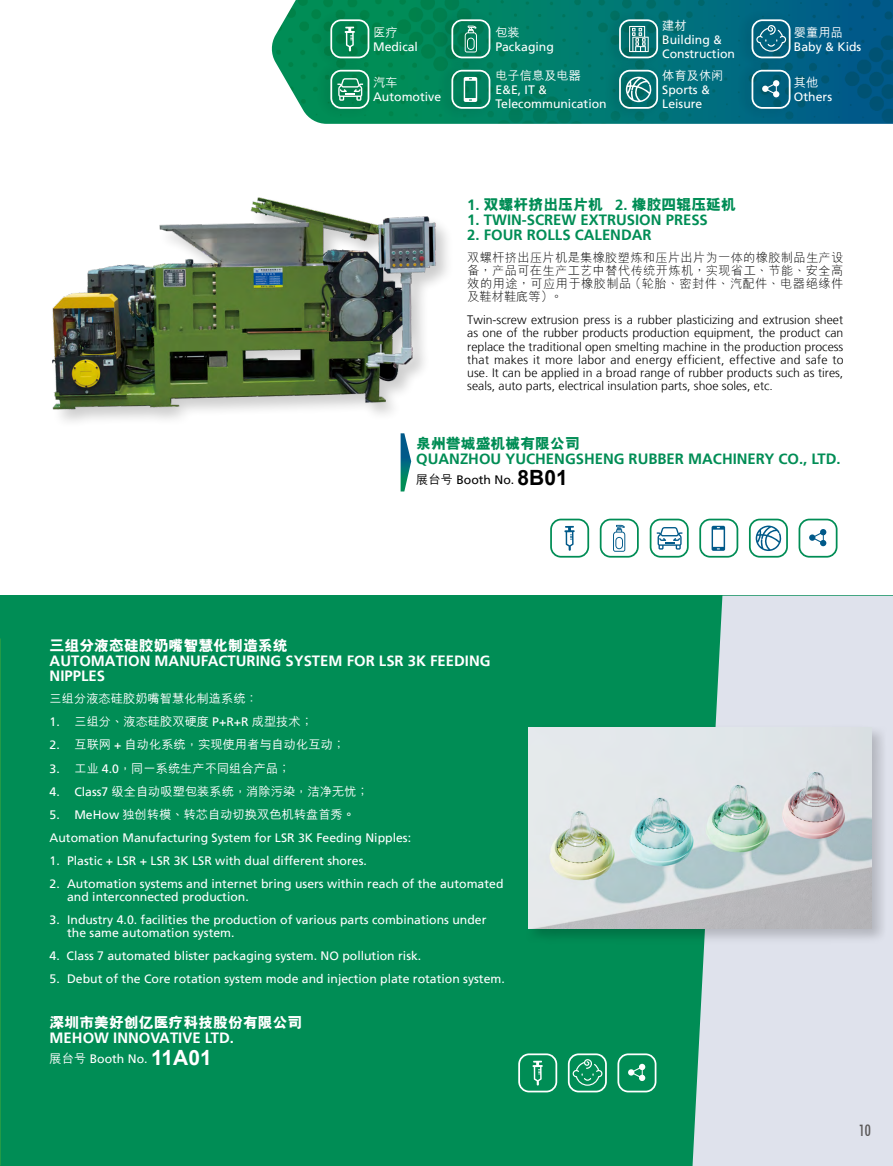
<style>
.page{position:relative;width:893px;height:1166px;background:#fff}
.page>*{position:absolute;margin:0;border:0;box-sizing:border-box;transform-origin:0 0}
.t1{font:500 condensed 15.75px "Futura BT";color:#595757}
.t2{font:700 14.88px "Frutiger LT";color:#008d55}
.t3{font:700 14.88px/14.9px "Frutiger LT";color:#fff}
.t4{font:800 14.88px "M Hei HKS";color:#fff}
.t5{font:800 14.88px "M Hei HKS";color:#008d55}
.t6{font:12.25px/14px "Frutiger LT";color:#fff}
.t7{font:300 12.25px/13.1px "Frutiger LT";color:#000;text-align:justify}
.t8{font:500 12.25px "M Hei HKS";color:#fff}
.t9{font:300 12.25px/13.1px "M Hei HKS";letter-spacing:.03em;color:#000;text-align:justify}
.t10{font:12.25px "Frutiger LT";color:#000}
.s1{font-family:"Frutiger LT";font-weight:700}
.s2{font-family:"M Hei HKS";font-weight:500}
.s3{font-family:"Arial";font-weight:700;font-size:21px}
.s4{font-family:"Frutiger LT";font-weight:400}
</style>
<div class="page">
<div style="left:0;top:596px;width:893px;height:570px;background:#008d55"></div>
<svg style="left:692px;top:596px;width:201px;height:570px;background:#cfdce1"></svg>
<img style="left:52px;top:197px;width:395px;height:251px">
<div style="left:525px;top:724px;width:363px;height:221px;background:#000;opacity:.2"></div>
<img style="left:528px;top:727px;width:343px;height:201px">
<svg style="left:401px;top:433px;width:10px;height:58px"></svg>
<svg style="left:564px;top:526px;width:11px;height:25px"></svg>
<div style="left:550px;top:519px;width:39px;height:39px;border:2px solid #008d55;border-radius:10px"></div>
<svg style="left:613px;top:525px;width:12px;height:27px"></svg>
<div style="left:600px;top:519px;width:39px;height:39px;border:2px solid #008d55;border-radius:10px"></div>
<svg style="left:657px;top:527px;width:25px;height:22px"></svg>
<div style="left:650px;top:519px;width:39px;height:39px;border:2px solid #008d55;border-radius:10px"></div>
<svg style="left:712px;top:526px;width:13px;height:25px"></svg>
<div style="left:699px;top:519px;width:39px;height:39px;border:2px solid #008d55;border-radius:10px"></div>
<svg style="left:756px;top:525px;width:25px;height:26px"></svg>
<div style="left:749px;top:519px;width:39px;height:39px;border:2px solid #008d55;border-radius:10px"></div>
<svg style="left:809px;top:529px;width:17px;height:17px"></svg>
<div style="left:798px;top:519px;width:39px;height:39px;border:2px solid #008d55;border-radius:10px"></div>
<svg style="left:532px;top:1060px;width:11px;height:25px"></svg>
<div style="left:518px;top:1053px;width:39px;height:39px;border:2px solid #fff;border-radius:10px"></div>
<svg style="left:573px;top:1059px;width:29px;height:27px"></svg>
<div style="left:568px;top:1053px;width:39px;height:39px;border:2px solid #fff;border-radius:10px"></div>
<svg style="left:628px;top:1064px;width:17px;height:17px"></svg>
<div style="left:617px;top:1053px;width:39px;height:39px;border:2px solid #fff;border-radius:10px"></div>
<svg style="left:271px;top:0;width:622px;height:124px;background:#097a75"></svg>
<div style="left:315px;top:10px;width:59px;height:59px;background:#000;opacity:.3"></div>
<svg style="left:345px;top:27px;width:10px;height:24px"></svg>
<div style="left:330px;top:19px;width:39px;height:39px;border:2px solid #fff;border-radius:10px"></div>
<div style="left:436px;top:10px;width:59px;height:59px;background:#000;opacity:.3"></div>
<svg style="left:465px;top:26px;width:12px;height:26px"></svg>
<div style="left:451px;top:19px;width:39px;height:39px;border:2px solid #fff;border-radius:10px"></div>
<div style="left:604px;top:10px;width:59px;height:59px;background:#000;opacity:.3"></div>
<svg style="left:629px;top:26px;width:20px;height:26px"></svg>
<div style="left:619px;top:19px;width:39px;height:39px;border:2px solid #fff;border-radius:10px"></div>
<div style="left:737px;top:10px;width:58px;height:59px;background:#000;opacity:.3"></div>
<svg style="left:756px;top:25px;width:30px;height:27px"></svg>
<div style="left:752px;top:19px;width:38px;height:39px;border:2px solid #fff;border-radius:10px"></div>
<div style="left:315px;top:60px;width:59px;height:59px;background:#000;opacity:.3"></div>
<svg style="left:337px;top:78px;width:26px;height:23px"></svg>
<div style="left:330px;top:70px;width:39px;height:39px;border:2px solid #fff;border-radius:10px"></div>
<div style="left:436px;top:60px;width:59px;height:59px;background:#000;opacity:.3"></div>
<svg style="left:464px;top:77px;width:13px;height:25px"></svg>
<div style="left:451px;top:70px;width:39px;height:39px;border:2px solid #fff;border-radius:10px"></div>
<div style="left:604px;top:60px;width:59px;height:59px;background:#000;opacity:.3"></div>
<svg style="left:626px;top:77px;width:25px;height:25px"></svg>
<div style="left:619px;top:70px;width:39px;height:39px;border:2px solid #fff;border-radius:10px"></div>
<div style="left:737px;top:60px;width:58px;height:59px;background:#000;opacity:.3"></div>
<svg style="left:762px;top:80px;width:17px;height:17px"></svg>
<div style="left:752px;top:70px;width:38px;height:39px;border:2px solid #fff;border-radius:10px"></div>
<p class="t8" style="left:373px;top:23px;width:26px">醫療</p>
<p class="t6" style="left:373px;top:39px;width:46px">Medical</p>
<p class="t8" style="left:373px;top:74px;width:26px">汽車</p>
<p class="t6" style="left:373px;top:90px;width:70px">Automotive</p>
<p class="t8" style="left:495px;top:23px;width:26px">包裝</p>
<p class="t6" style="left:495px;top:39px;width:60px">Packaging</p>
<p class="t8" style="left:495px;top:67px;width:87px">電子信息及電器</p>
<p class="t6" style="left:495px;top:83px;width:113px">E&amp;E, IT &amp;<br>Telecommunication</p>
<p class="t8" style="left:662px;top:16px;width:26px">建材</p>
<p class="t6" style="left:662px;top:32px;width:74px">Building &amp;<br>Construction</p>
<p class="t8" style="left:662px;top:67px;width:63px">體育及休閒</p>
<p class="t6" style="left:662px;top:83px;width:49px">Sports &amp;<br>Leisure</p>
<p class="t8" style="left:794px;top:23px;width:50px">嬰童用品</p>
<p class="t6" style="left:794px;top:39px;width:69px">Baby &amp; Kids</p>
<p class="t8" style="left:794px;top:74px;width:26px">其他</p>
<p class="t6" style="left:794px;top:90px;width:40px">Others</p>
<p class="t5" style="left:467px;top:194px;width:270px"><span class="s1">1.</span> 雙螺杆擠出壓片機 <span class="s1">2.</span> 橡膠四輥壓延機</p>
<p class="t2" style="left:467px;top:211px;width:242px">1. TWIN-SCREW EXTRUSION PRESS</p>
<p class="t2" style="left:467px;top:226px;width:186px">2. FOUR ROLLS CALENDAR</p>
<p class="t9" style="left:467px;top:250px;width:378px">雙螺杆擠出壓片機是集橡膠塑煉和壓片出片為一體的橡膠製品生產設備，產品可在生產工藝中替代傳統開煉機，實現省工、節能、安全高效的用途，可應用於橡膠製品（輪胎、密封件、汽配件、電器絕緣件及鞋材鞋底等）。</p>
<p class="t7" style="left:467px;top:314px;width:378px">Twin-screw extrusion press is a rubber plasticizing and extrusion sheet as one of the rubber products production equipment, the product can replace the traditional open smelting machine in the production process that makes it more labor and energy efficient, effective and safe to use. It can be applied in a broad range of rubber products such as tires, seals, auto parts, electrical insulation parts, shoe soles, etc.</p>
<p class="t5" style="left:416px;top:434px;width:165px">泉州譽城盛機械有限公司</p>
<p class="t2" style="left:416px;top:450px;width:426px">QUANZHOU YUCHENGSHENG RUBBER MACHINERY CO., LTD.</p>
<p class="t10" style="left:416px;top:473px;width:153px"><span class="s2">展台號</span> Booth No. <span class="s3">8B01</span></p>
<p class="t4" style="left:50px;top:636px;width:239px">三組分液態硅膠奶嘴智慧化製造系統</p>
<p class="t3" style="left:50px;top:653px;width:442px">AUTOMATION MANUFACTURING SYSTEM FOR LSR 3K FEEDING<br>NIPPLES</p>
<p class="t8" style="left:50px;top:690px;width:210px">三組分液態硅膠奶嘴智慧化製造系統：</p>
<p class="t8" style="left:50px;top:713px;width:265px"><span class="s4">1.</span> 三組分、液態硅膠雙硬度 <span class="s4">P+R+R</span> 成型技術；</p>
<p class="t8" style="left:50px;top:736px;width:297px"><span class="s4">2.</span> 互聯網 <span class="s4">+</span> 自動化系統，實現使用者與自動化互動；</p>
<p class="t8" style="left:50px;top:759px;width:242px"><span class="s4">3.</span> 工業 <span class="s4">4.0</span>，同一系統生產不同組合產品；</p>
<p class="t8" style="left:50px;top:782px;width:321px"><span class="s4">4. Class7</span> 級全自動吸塑包裝系統，消除污染，潔淨無憂；</p>
<p class="t8" style="left:50px;top:805px;width:307px"><span class="s4">5. MeHow</span> 獨創轉模、轉芯自動切換雙色機轉盤首秀。</p>
<p class="t6" style="left:50px;top:830px;width:363px">Automation Manufacturing System for LSR 3K Feeding Nipples:</p>
<p class="t6" style="left:50px;top:853px;width:319px">1. Plastic + LSR + LSR 3K LSR with dual different shores.</p>
<p class="t6" style="left:67px;top:877px;width:438px;line-height:13.1px;text-indent:-18px">2. Automation systems and internet bring users within reach of the automated and interconnected production.</p>
<p class="t6" style="left:67px;top:913px;width:421px;line-height:13.1px;text-indent:-18px">3. Industry 4.0. facilities the production of various parts combinations under the same automation system.</p>
<p class="t6" style="left:50px;top:949px;width:373px">4. Class 7 automated blister packaging system. NO pollution risk.</p>
<p class="t6" style="left:50px;top:972px;width:457px">5. Debut of the Core rotation system mode and injection plate rotation system.</p>
<p class="t4" style="left:50px;top:1013px;width:254px">深圳市美好創億醫療科技股份有限公司</p>
<p class="t3" style="left:50px;top:1030px;width:186px">MEHOW INNOVATIVE LTD.</p>
<p class="t6" style="left:50px;top:1052px;width:164px"><span class="s2">展台號</span> Booth No. <span class="s3">11A01</span></p>
<p class="t1" style="left:859px;top:1120px;width:14px">10</p>
</div>
